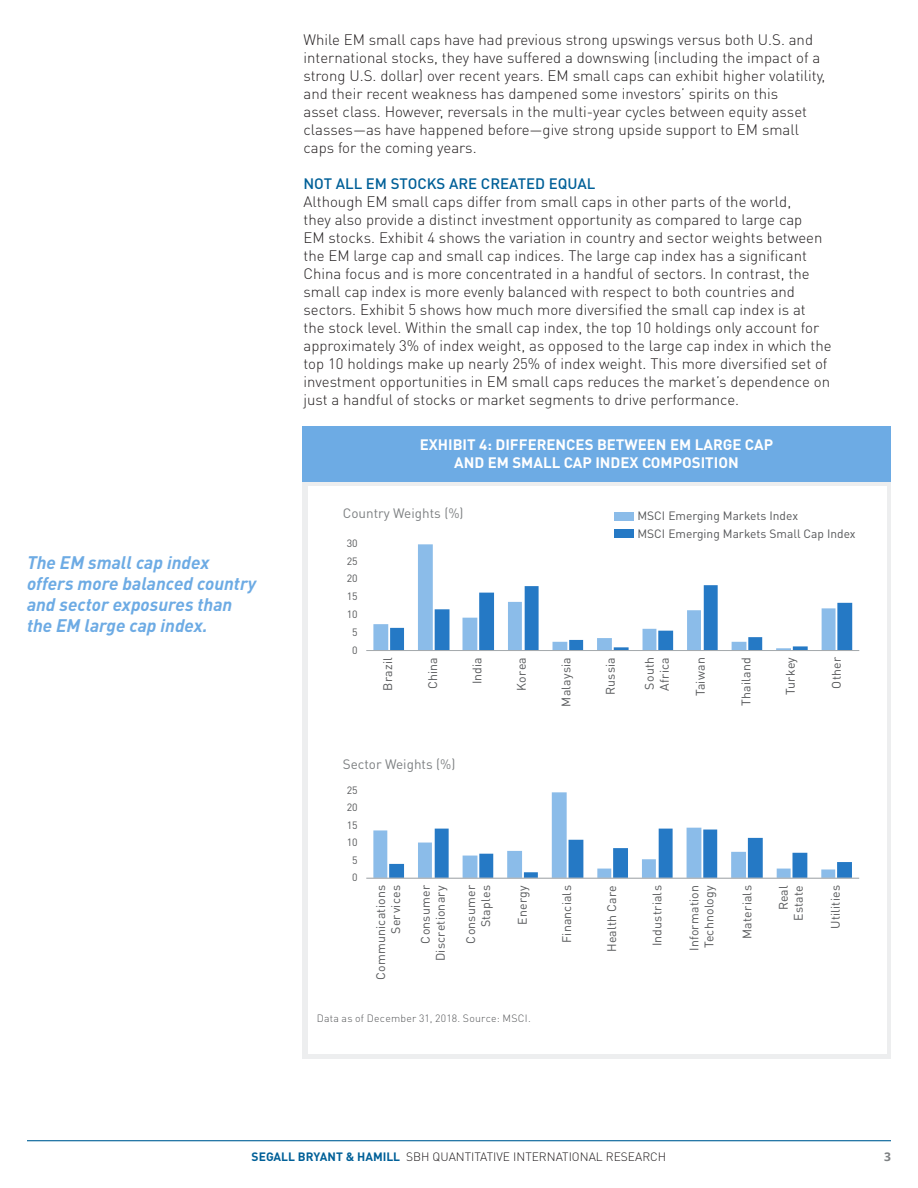
<style>
.page{position:relative;width:918px;height:1188px;background:#fff}
.page>*{position:absolute;margin:0;border:0;box-sizing:border-box;transform-origin:0 0}
.t1{font:italic 700 18px/21px "DIN";color:#6dabe4}
.t2{font:300 15px/18px "DIN Pro";color:#231f20}
.t3{font:700 15px/18px "DIN Pro";color:#fff;text-align:center}
.t4{font:500 15px "DIN Pro";color:#006098}
.t5{font:13.5px "DIN Pro";color:#7d8082}
.t6{font:13.05px "DIN Offc";letter-spacing:.005em;color:#7a7a7d}
.t7{font:12.3px/15px "DIN Pro";letter-spacing:.015em;color:#555759;text-align:right}
.t8{font:12px/18px "DIN Pro";color:#555759}
.t9{font:300 12px "DIN Pro";color:#231f20}
.t10{font:700 12px "Open Sans";color:#7d8082}
.t11{font:11.1px "DIN Offc";letter-spacing:-.02em;color:#555759}
.t12{font:300 10.5px "DIN Pro";letter-spacing:.02em;color:#555759}
.t13{font:10.5px "DIN Pro";color:#555759}
.t14{font:8.4px "DIN Offc";color:#7a7a7d}
.t15{font:8.4px "DIN Offc";letter-spacing:-.025em;color:#7a7a7d}
.s1{font-weight:700;color:#006098}
</style>
<div class="page">
<hr style="left:27px;top:1140px;width:864px;height:1px;background:#006098">
<div style="left:303px;top:481px;width:588px;height:578px;background:linear-gradient(to right,#edeeef,#edeeef)"></div>
<div style="left:308px;top:487px;width:578px;height:567px;background:#fff"></div>
<svg style="left:373px;top:544px;width:60px;height:106px"></svg>
<svg style="left:390px;top:585px;width:462px;height:65px"></svg>
<svg style="left:373px;top:792px;width:479px;height:86px"></svg>
<div style="left:303px;top:426px;width:588px;height:56px;background:#6dabe4"></div>
<div style="left:615px;top:512px;width:19px;height:8px;background:#8bbce9"></div>
<div style="left:615px;top:530px;width:19px;height:8px;background:#2579c5"></div>
<hr style="left:366px;top:650px;width:493px;height:1px;background:#a4a9ad">
<hr style="left:366px;top:878px;width:493px;height:1px;background:#a4a9ad">
<p class="t1" style="left:27px;top:551px;width:231px">The EM small cap index offers more balanced country and sector exposures than the EM large cap index.</p>
<p class="t2" style="left:303px;top:30px;width:523px">While EM small caps have had previous strong upswings versus both U.S. and international stocks, they have suffered a downswing (including the impact of a strong U.S. dollar) over recent years. EM small caps can exhibit higher volatility, and their recent weakness has dampened some investors’ spirits on this<br>asset class. However, reversals in the multi-year cycles between equity asset classes—as have happened before—give strong upside support to EM small caps for the coming years.</p>
<p class="t4" style="left:303px;top:174px;width:294px">NOT ALL EM STOCKS ARE CREATED EQUAL</p>
<p class="t2" style="left:303px;top:192px;width:530px">Although EM small caps differ from small caps in other parts of the world,<br>they also provide a distinct investment opportunity as compared to large cap<br>EM stocks. Exhibit 4 shows the variation in country and sector weights between the EM large cap and small cap indices. The large cap index has a significant China focus and is more concentrated in a handful of sectors. In contrast, the small cap index is more evenly balanced with respect to both countries and sectors. Exhibit 5 shows how much more diversified the small cap index is at<br>the stock level. Within the small cap index, the top 10 holdings only account for approximately 3% of index weight, as opposed to the large cap index in which the top 10 holdings make up nearly 25% of index weight. This more diversified set of investment opportunities in EM small caps reduces the market’s dependence on just a handful of stocks or market segments to drive performance.</p>
<p class="t3" style="left:420px;top:435px;width:355px">EXHIBIT 4: DIFFERENCES BETWEEN EM LARGE CAP<br>AND EM SMALL CAP INDEX COMPOSITION</p>
<p class="t5" style="left:343px;top:504px;width:122px">Country Weights (%)</p>
<p class="t13" style="left:347px;top:536px;width:12px">30</p>
<p class="t13" style="left:347px;top:554px;width:12px">25</p>
<p class="t13" style="left:347px;top:572px;width:12px">20</p>
<p class="t13" style="left:347px;top:589px;width:12px">15</p>
<p class="t13" style="left:347px;top:607px;width:12px">10</p>
<p class="t13" style="left:352px;top:625px;width:7px">5</p>
<p class="t13" style="left:352px;top:643px;width:7px">0</p>
<p class="t11" style="left:346px;top:536px;width:13px">30</p>
<p class="t11" style="left:346px;top:554px;width:13px">25</p>
<p class="t11" style="left:346px;top:571px;width:13px">20</p>
<p class="t11" style="left:346px;top:589px;width:13px">15</p>
<p class="t11" style="left:346px;top:607px;width:13px">10</p>
<p class="t11" style="left:352px;top:625px;width:7px">5</p>
<p class="t11" style="left:352px;top:643px;width:7px">0</p>
<p class="t8" style="left:637px;top:507px;width:220px">MSCI Emerging Markets Index<br>MSCI Emerging Markets Small Cap Index</p>
<p class="t7" style="left:469px;top:684px;width:29px;rotate:-90deg">India</p>
<p class="t7" style="left:513px;top:691px;width:35px;rotate:-90deg">Korea</p>
<p class="t7" style="left:558px;top:707px;width:51px;rotate:-90deg">Malaysia</p>
<p class="t7" style="left:602px;top:695px;width:39px;rotate:-90deg">Russia</p>
<p class="t7" style="left:641px;top:691px;width:35px;text-align:left;rotate:-90deg">South<br>Africa</p>
<p class="t7" style="left:692px;top:696px;width:41px;rotate:-90deg">Taiwan</p>
<p class="t7" style="left:738px;top:706px;width:50px;rotate:-90deg">Thailand</p>
<p class="t7" style="left:782px;top:695px;width:39px;rotate:-90deg">Turkey</p>
<p class="t7" style="left:828px;top:689px;width:33px;rotate:-90deg">Other</p>
<p class="t6" style="left:380px;top:692px;width:36px;rotate:-90deg">Brazil</p>
<p class="t6" style="left:424px;top:690px;width:34px;rotate:-90deg">China</p>
<p class="t6" style="left:469px;top:685px;width:30px;rotate:-90deg">India</p>
<p class="t6" style="left:514px;top:692px;width:36px;rotate:-90deg">Korea</p>
<p class="t6" style="left:559px;top:708px;width:52px;rotate:-90deg">Malaysia</p>
<p class="t6" style="left:604px;top:697px;width:40px;rotate:-90deg">Russia</p>
<p class="t6" style="left:693px;top:698px;width:42px;rotate:-90deg">Taiwan</p>
<p class="t6" style="left:738px;top:707px;width:51px;rotate:-90deg">Thailand</p>
<p class="t6" style="left:783px;top:697px;width:41px;rotate:-90deg">Turkey</p>
<p class="t7" style="left:380px;top:691px;width:35px;rotate:-90deg">Brazil</p>
<p class="t7" style="left:425px;top:689px;width:33px;rotate:-90deg">China</p>
<p class="t6" style="left:828px;top:690px;width:34px;rotate:-90deg">Other</p>
<p class="t5" style="left:343px;top:755px;width:114px">Sector Weights (%)</p>
<p class="t11" style="left:346px;top:783px;width:13px">25</p>
<p class="t13" style="left:347px;top:783px;width:12px">25</p>
<p class="t13" style="left:347px;top:800px;width:12px">20</p>
<p class="t13" style="left:347px;top:818px;width:12px">15</p>
<p class="t13" style="left:347px;top:835px;width:12px">10</p>
<p class="t13" style="left:352px;top:853px;width:7px">5</p>
<p class="t13" style="left:352px;top:870px;width:7px">0</p>
<p class="t11" style="left:346px;top:801px;width:13px">20</p>
<p class="t11" style="left:346px;top:819px;width:13px">15</p>
<p class="t11" style="left:346px;top:835px;width:13px">10</p>
<p class="t11" style="left:352px;top:853px;width:7px">5</p>
<p class="t11" style="left:352px;top:871px;width:7px">0</p>
<p class="t7" style="left:373px;top:980px;width:96px;rotate:-90deg">Communications<br>Services</p>
<p class="t7" style="left:417px;top:961px;width:77px;rotate:-90deg">Consumer<br>Discretionary</p>
<p class="t7" style="left:463px;top:944px;width:60px;rotate:-90deg">Consumer<br>Staples</p>
<p class="t7" style="left:514px;top:925px;width:41px;rotate:-90deg">Energy</p>
<p class="t7" style="left:559px;top:943px;width:59px;rotate:-90deg">Financials</p>
<p class="t7" style="left:604px;top:952px;width:68px;rotate:-90deg">Health Care</p>
<p class="t7" style="left:649px;top:946px;width:63px;rotate:-90deg">Industrials</p>
<p class="t7" style="left:686px;top:951px;width:67px;text-align:left;rotate:-90deg">Information<br>Technology</p>
<p class="t7" style="left:739px;top:939px;width:55px;rotate:-90deg">Materials</p>
<p class="t7" style="left:775px;top:921px;width:37px;rotate:-90deg">Real<br>Estate</p>
<p class="t7" style="left:827px;top:929px;width:45px;rotate:-90deg">Utilities</p>
<p class="t14" style="left:517px;top:914px;width:28px;rotate:-90deg">Energy</p>
<p class="t15" style="left:562px;top:926px;width:39px;rotate:-90deg">Financials</p>
<p class="t14" style="left:607px;top:933px;width:46px;rotate:-90deg">Health Care</p>
<p class="t14" style="left:651px;top:928px;width:42px;rotate:-90deg">Industrials</p>
<p class="t14" style="left:741px;top:923px;width:36px;rotate:-90deg">Materials</p>
<p class="t14" style="left:831px;top:917px;width:30px;rotate:-90deg">Utilities</p>
<p class="t12" style="left:317px;top:1011px;width:216px">Data as of December 31, 2018. Source: MSCI.</p>
<p class="t9" style="left:252px;top:1149px;width:416px"><span class="s1">SEGALL BRYANT &amp; HAMILL</span> SBH QUANTITATIVE INTERNATIONAL RESEARCH</p>
<p class="t10" style="left:884px;top:1148px;width:8px">3</p>
</div>
